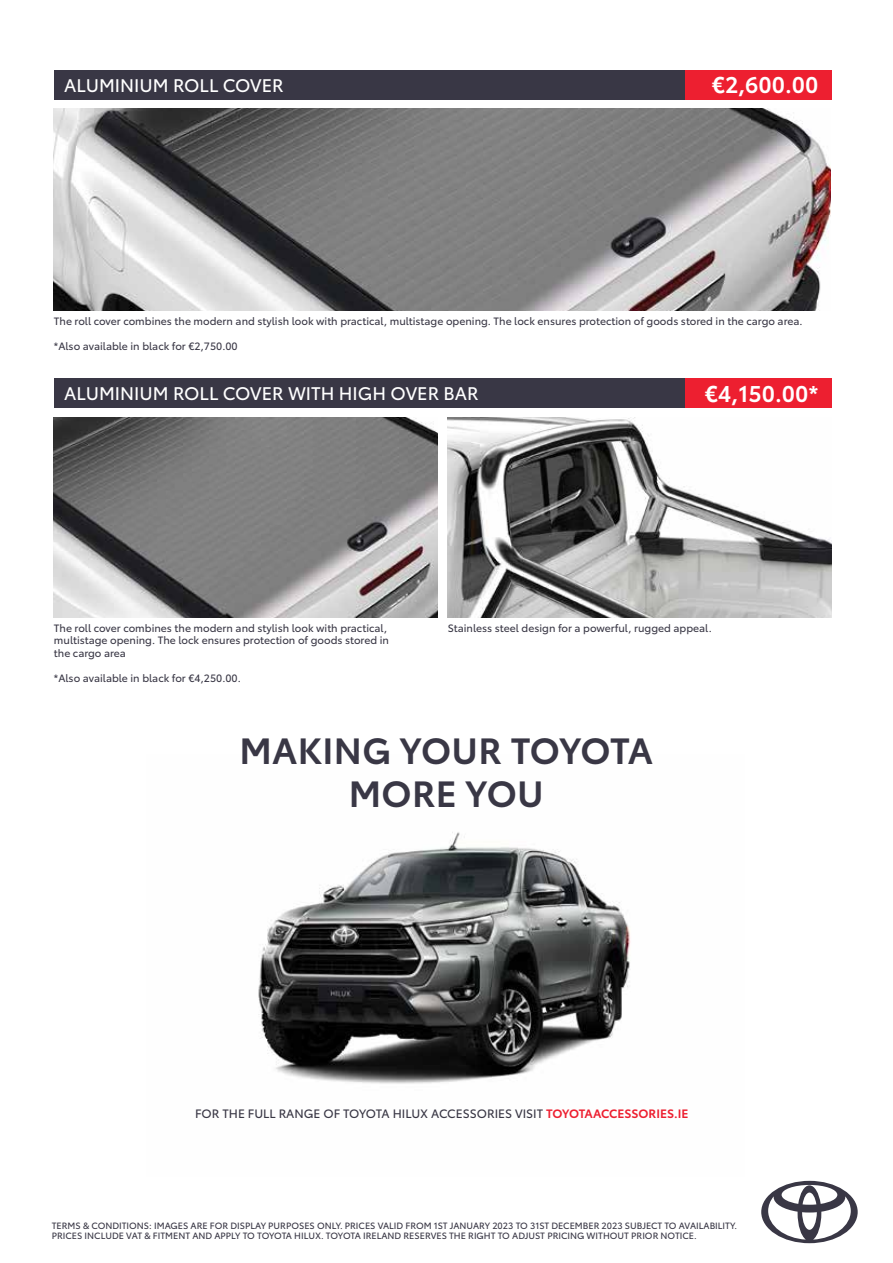
<style>
.page{position:relative;width:893px;height:1263px;background:#fff}
.page>*{position:absolute;margin:0;border:0;box-sizing:border-box;transform-origin:0 0}
.t1{font:600 36px/43.2px "Toyota Type";letter-spacing:.01em;color:#393745;text-align:center}
.t2{font:600 22.5px "Toyota Type";color:#fff}
.t3{font:18px "Toyota Type";color:#fff}
.t4{font:12px "Toyota Type";color:#393745}
.t5{font:10.5px/12.6px "Toyota Type";color:#393745}
.t6{font:9px/10.8px "Toyota Type";color:#393745}
.s1{font-weight:600;color:#ed1f30}
</style>
<div class="page">
<img style="left:258px;top:832px;width:373px;height:252px">
<svg style="left:761px;top:1181px;width:97px;height:62px"></svg>
<div style="left:54px;top:70px;width:778px;height:29px;background:#393745"></div>
<div style="left:685px;top:70px;width:147px;height:29px;background:#ed1f30"></div>
<img style="left:54px;top:109px;width:777px;height:202px">
<div style="left:54px;top:379px;width:778px;height:29px;background:#393745"></div>
<div style="left:685px;top:379px;width:147px;height:29px;background:#ed1f30"></div>
<img style="left:54px;top:417px;width:384px;height:201px">
<img style="left:448px;top:417px;width:384px;height:201px">
<h3 class="t3" style="left:64px;top:72px;width:221px">ALUMINIUM ROLL COVER</h3>
<h2 class="t2" style="left:712px;top:68px;width:108px">€2,600.00</h2>
<p class="t5" style="left:54px;top:314px;width:750px">The roll cover combines the modern and stylish look with practical, multistage opening. The lock ensures protection of goods stored in the cargo area.</p>
<p class="t5" style="left:54px;top:339px;width:185px">*Also available in black for €2,750.00</p>
<h3 class="t3" style="left:64px;top:380px;width:416px">ALUMINIUM ROLL COVER WITH HIGH OVER BAR</h3>
<h2 class="t2" style="left:705px;top:376px;width:115px">€4,150.00*</h2>
<p class="t5" style="left:54px;top:621px;width:337px">The roll cover combines the modern and stylish look with practical, multistage opening. The lock ensures protection of goods stored in the cargo area</p>
<p class="t5" style="left:54px;top:671px;width:188px">*Also available in black for €4,250.00.</p>
<p class="t5" style="left:448px;top:621px;width:266px">Stainless steel design for a powerful, rugged appeal.</p>
<h1 class="t1" style="left:239px;top:726px;width:415px">MAKING YOUR TOYOTA<br>MORE YOU</h1>
<p class="t4" style="left:195px;top:1104px;width:495px">FOR THE FULL RANGE OF TOYOTA HILUX ACCESSORIES VISIT <span class="s1">TOYOTAACCESSORIES.IE</span></p>
<p class="t6" style="left:52px;top:1219px;width:687px">TERMS &amp; CONDITIONS: IMAGES ARE FOR DISPLAY PURPOSES ONLY. PRICES VALID FROM 1ST JANUARY 2023 TO 31ST DECEMBER 2023 SUBJECT TO AVAILABILITY.<br>PRICES INCLUDE VAT &amp; FITMENT AND APPLY TO TOYOTA HILUX. TOYOTA IRELAND RESERVES THE RIGHT TO ADJUST PRICING WITHOUT PRIOR NOTICE.</p>
</div>
